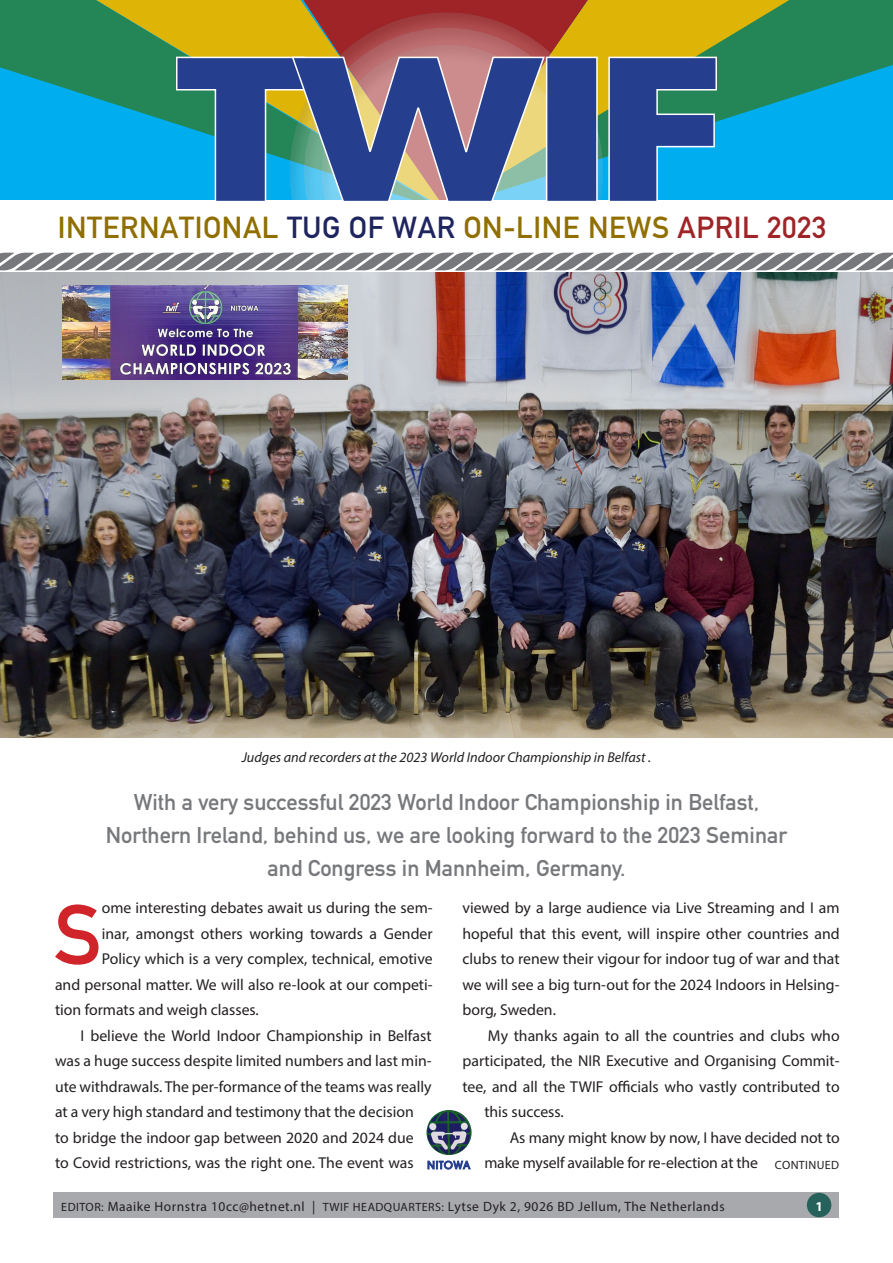
<style>
.page{position:relative;width:893px;height:1263px;background:#fff}
.page>*{position:absolute;margin:0;border:0;box-sizing:border-box;transform-origin:0 0}
.t1{font:700 83.25px "DIN Alternate";color:#d1232a}
.t2{font:700 30px "DIN Alternate";letter-spacing:.02em;color:#906f00}
.t3{font:700 22.5px "DIN Alternate";color:#76787b}
.t4{font:15.75px/25.5px "Myriad Pro";color:#231f20}
.t5{font:italic 14.25px "Myriad Pro";color:#231f20}
.t6{font:13.5px "Myriad Pro";letter-spacing:.04em;color:#231f20}
.t7{font:700 13.5px "Myriad Pro";color:#fff}
.t8{font:12px "Myriad Pro";letter-spacing:.03em;color:#231f20}
.s1{color:#1e245e}
.s2{color:#9e2427}
.s3{font-size:12px}
</style>
<div class="page">
<svg style="left:0;top:0;width:442px;height:200px;background:#3c9c86"></svg>
<svg style="left:442px;top:0;width:451px;height:200px;background:#3b9c87"></svg>
<div style="left:289px;top:11px;width:315px;height:323px;background:#231f20;opacity:.5"></div>
<div style="left:0;top:201px;width:893px;height:59px;background:#fff"></div>
<svg style="left:608px;top:56px;width:110px;height:145px;background:#2a67a2"></svg>
<svg style="left:175px;top:55px;width:371px;height:146px;background:#567396"></svg>
<div style="left:546px;top:57px;width:52px;height:145px;background:#253f8e;border:2px solid #fff"></div>
<div style="left:285px;top:222px;width:318px;height:135px;background:#fff"></div>
<div style="left:54px;top:1192px;width:785px;height:26px;background:#a8a9ad"></div>
<svg style="left:0;top:253px;width:893px;height:17px"></svg>
<img style="left:0;top:272px;width:893px;height:466px">
<img style="left:62px;top:286px;width:285px;height:93px">
<svg style="left:426px;top:1110px;width:46px;height:45px"></svg>
<svg style="left:428px;top:1161px;width:42px;height:8px"></svg>
<div style="left:807px;top:1193px;width:24px;height:24px;background:#27615b;border-radius:50%"></div>
<p class="t2" style="left:58px;top:205px;width:770px">INTERNATIONAL <span class="s1">TUG OF WAR</span> ON-LINE NEWS <span class="s2">APRIL 2023</span></p>
<p class="t5" style="left:242px;top:748px;width:411px">Judges and recorders at the 2023 World Indoor Championship in Belfast .</p>
<p class="t3" style="left:134px;top:785px;width:627px">With a very successful 2023 World Indoor Championship in Belfast,</p>
<p class="t3" style="left:106px;top:818px;width:683px">Northern Ireland, behind us, we are looking forward to the 2023 Seminar</p>
<p class="t3" style="left:267px;top:851px;width:360px">and Congress in Mannheim, Germany.</p>
<p class="t1" style="left:54px;top:871px;width:49px">S</p>
<p class="t4" style="left:102px;top:895px;width:332px">ome interesting debates await us during the sem-</p>
<p class="t4" style="left:462px;top:895px;width:379px;text-align:justify">viewed by a large audience via Live Streaming and I am hopeful that this event, will inspire other countries and clubs to renew their vigour for indoor tug of war and that we will see a big turn-out for the 2024 Indoors in Helsing&shy;borg, Sweden.</p>
<p class="t4" style="left:488px;top:1022px;width:353px">My thanks again to all the countries and clubs who</p>
<p class="t4" style="left:462px;top:1048px;width:379px">participated, the NIR Executive and Organising Commit-</p>
<p class="t4" style="left:462px;top:1073px;width:379px">tee, and all the TWIF officials who vastly contributed to</p>
<p class="t4" style="left:484px;top:1099px;width:81px">this success.</p>
<p class="t4" style="left:484px;top:1124px;width:357px;text-indent:26px">As many might know by now, I have decided not to make myself available for re-election at the</p>
<p class="t4" style="left:102px;top:920px;width:332px">inar, amongst others working towards a Gender</p>
<p class="t4" style="left:102px;top:946px;width:332px">Policy which is a very complex, technical, emotive</p>
<p class="t4" style="left:55px;top:971px;width:379px">and personal matter. We will also re-look at our competi-</p>
<p class="t4" style="left:55px;top:997px;width:205px">tion formats and weigh classes.</p>
<p class="t4" style="left:55px;top:1022px;width:378px;text-indent:26px">I believe the World Indoor Championship in Belfast was a huge success despite limited numbers and last min&shy;ute withdrawals. The per-formance of the teams was really at a very high standard and testimony that the decision<br>to bridge the indoor gap between 2020 and 2024 due<br>to Covid restrictions, was the right one. The event was</p>
<p class="t8" style="left:775px;top:1157px;width:66px">CONTINUED</p>
<p class="t7" style="left:815px;top:1197px;width:9px">1</p>
<p class="t6" style="left:61px;top:1198px;width:665px"><span class="s3">EDITOR:</span> Maaike Hornstra 10cc@hetnet.nl | <span class="s3">TWIF HEADQUARTERS:</span> Lytse Dyk 2, 9026 BD Jellum, The Netherlands</p>
</div>
